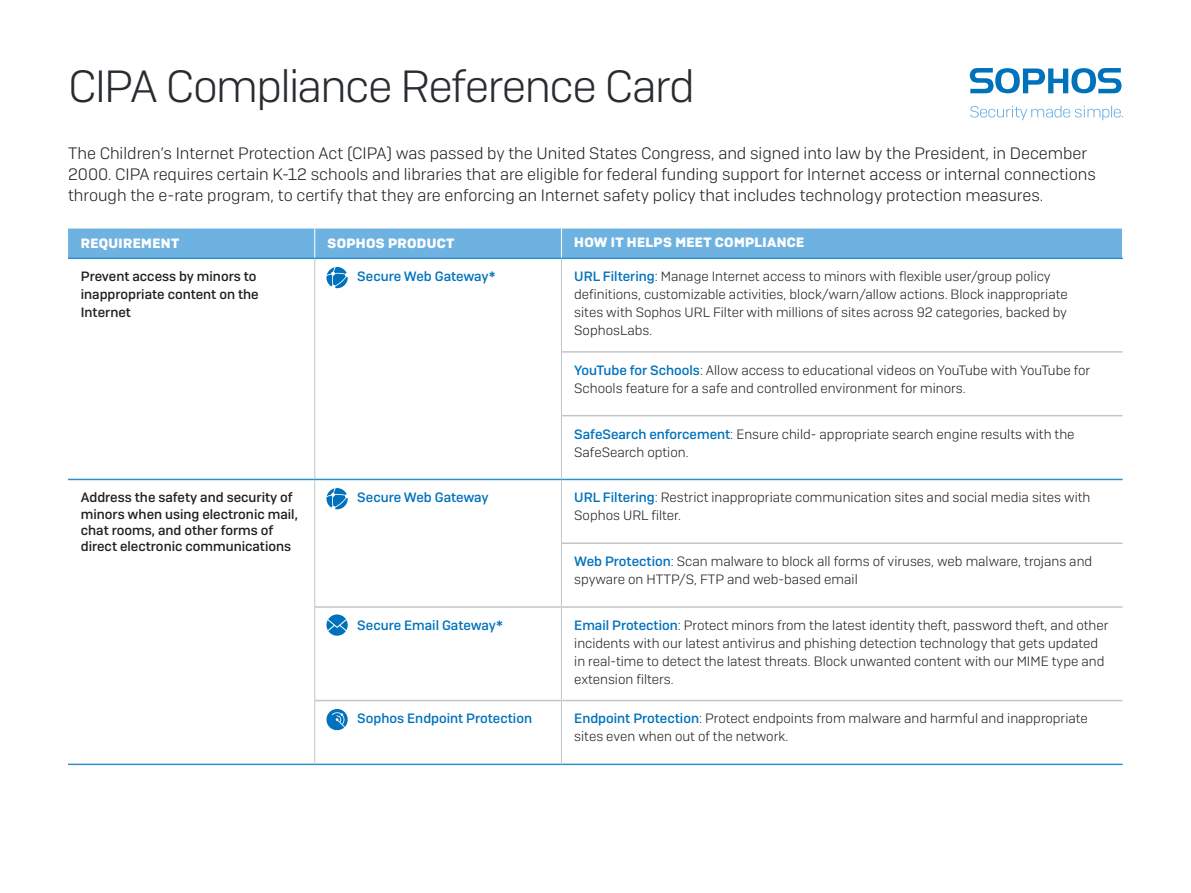
<style>
.page{position:relative;width:1191px;height:893px;background:#fff}
.page>*{position:absolute;margin:0;border:0;box-sizing:border-box;transform-origin:0 0}
.t1{font:45px "Camber Lg";letter-spacing:-.035em;color:#282c31}
.t2{font:16.5px/21px "Camber Lg";color:#231f20}
.t3{font:13.5px/18px "Camber Lg";color:#231f20}
.t4{font:500 13.5px/16.2px "Camber";color:#231f20}
.t5{font:500 13.5px "Camber";color:#0072bc}
.t6{font:700 13.5px "Camber";letter-spacing:.025em;color:#fff}
.s1{font-family:"Camber";font-weight:500;color:#0072bc}
</style>
<div class="page">
<svg style="left:969px;top:68px;width:152px;height:25px"></svg>
<svg style="left:970px;top:106px;width:153px;height:14px"></svg>
<hr style="left:561px;top:258px;width:562px;height:1px;background:#308ecd">
<hr style="left:561px;top:479px;width:561px;height:1px;background:#308ecd">
<hr style="left:561px;top:764px;width:561px;height:1px;background:#308ecd">
<hr style="left:315px;top:258px;width:246px;height:1px;background:#308ecd">
<hr style="left:315px;top:764px;width:246px;height:1px;background:#308ecd">
<hr style="left:561px;top:259px;width:1px;height:93px;background:#c2c6c9">
<hr style="left:561px;top:352px;width:1px;height:64px;background:#c2c6c9">
<hr style="left:561px;top:416px;width:1px;height:63px;background:#c2c6c9">
<hr style="left:561px;top:608px;width:1px;height:92px;background:#c2c6c9">
<hr style="left:561px;top:701px;width:1px;height:63px;background:#c2c6c9">
<hr style="left:68px;top:258px;width:247px;height:1px;background:#308ecd">
<hr style="left:314px;top:259px;width:1px;height:93px;background:#c2c6c9">
<hr style="left:314px;top:352px;width:1px;height:64px;background:#c2c6c9">
<hr style="left:314px;top:416px;width:1px;height:63px;background:#c2c6c9">
<hr style="left:68px;top:479px;width:247px;height:1px;background:#308ecd">
<hr style="left:68px;top:764px;width:247px;height:1px;background:#308ecd">
<hr style="left:314px;top:607px;width:1px;height:94px;background:#c2c6c9">
<hr style="left:314px;top:701px;width:1px;height:63px;background:#c2c6c9">
<hr style="left:562px;top:351px;width:560px;height:2px;background:#c2c6c9">
<hr style="left:562px;top:415px;width:560px;height:1px;background:#c2c6c9">
<hr style="left:562px;top:542px;width:560px;height:2px;background:#c2c6c9">
<hr style="left:561px;top:606px;width:561px;height:2px;background:#c2c6c9">
<hr style="left:315px;top:700px;width:246px;height:1px;background:#c2c6c9">
<hr style="left:561px;top:700px;width:561px;height:1px;background:#c2c6c9">
<hr style="left:315px;top:479px;width:246px;height:1px;background:#308ecd">
<hr style="left:314px;top:480px;width:1px;height:63px;background:#c2c6c9">
<hr style="left:314px;top:543px;width:1px;height:64px;background:#c2c6c9">
<hr style="left:561px;top:480px;width:1px;height:63px;background:#c2c6c9">
<hr style="left:561px;top:543px;width:1px;height:63px;background:#c2c6c9">
<hr style="left:315px;top:606px;width:246px;height:2px;background:#c2c6c9">
<div style="left:68px;top:229px;width:1055px;height:29px;background:#6eb2e2"></div>
<svg style="left:326px;top:267px;width:22px;height:21px"></svg>
<svg style="left:326px;top:488px;width:22px;height:21px"></svg>
<svg style="left:326px;top:614px;width:22px;height:22px"></svg>
<svg style="left:326px;top:709px;width:22px;height:22px"></svg>
<h1 class="t1" style="left:68px;top:59px;width:628px">CIPA Compliance Reference Card</h1>
<p class="t2" style="left:68px;top:143px;width:1029px">The Children’s Internet Protection Act (CIPA) was passed by the United States Congress, and signed into law by the President, in December<br>2000. CIPA requires certain K-12 schools and libraries that are eligible for federal funding support for Internet access or internal connections through the e-rate program, to certify that they are enforcing an Internet safety policy that includes technology protection measures.</p>
<p class="t6" style="left:81px;top:235px;width:100px">REQUIREMENT</p>
<p class="t6" style="left:327px;top:235px;width:128px">SOPHOS PRODUCT</p>
<p class="t6" style="left:574px;top:234px;width:232px">HOW IT HELPS MEET COMPLIANCE</p>
<p class="t4" style="left:81px;top:267px;width:179px;line-height:18px">Prevent access by minors to inappropriate content on the<br>Internet</p>
<p class="t5" style="left:357px;top:268px;width:140px">Secure Web Gateway*</p>
<p class="t3" style="left:574px;top:267px;width:495px"><span class="s1">URL Filtering</span>: Manage Internet access to minors with flexible user/group policy definitions, customizable activities, block/warn/allow actions. Block inappropriate sites with Sophos URL Filter with millions of sites across 92 categories, backed by SophosLabs.</p>
<p class="t3" style="left:574px;top:361px;width:517px"><span class="s1">YouTube for Schools</span>: Allow access to educational videos on YouTube with YouTube for<br>Schools feature for a safe and controlled environment for minors.</p>
<p class="t3" style="left:574px;top:425px;width:502px"><span class="s1">SafeSearch enforcement</span>: Ensure child- appropriate search engine results with the<br>SafeSearch option.</p>
<p class="t4" style="left:81px;top:489px;width:219px">Address the safety and security of minors when using electronic mail, chat rooms, and other forms of direct electronic communications</p>
<p class="t5" style="left:357px;top:489px;width:133px">Secure Web Gateway</p>
<p class="t3" style="left:574px;top:488px;width:518px"><span class="s1">URL Filtering</span>: Restrict inappropriate communication sites and social media sites with<br>Sophos URL filter.</p>
<p class="t3" style="left:574px;top:552px;width:519px"><span class="s1">Web Protection</span>: Scan malware to block all forms of viruses, web malware, trojans and spyware on HTTP/S, FTP and web-based email</p>
<p class="t5" style="left:357px;top:617px;width:147px">Secure Email Gateway*</p>
<p class="t3" style="left:574px;top:616px;width:536px"><span class="s1">Email Protection</span>: Protect minors from the latest identity theft, password theft, and other incidents with our latest antivirus and phishing detection technology that gets updated in real-time to detect the latest threats. Block unwanted content with our MIME type and extension filters.</p>
<p class="t5" style="left:357px;top:710px;width:176px">Sophos Endpoint Protection</p>
<p class="t3" style="left:574px;top:709px;width:515px"><span class="s1">Endpoint Protection</span>: Protect endpoints from malware and harmful and inappropriate sites even when out of the network.</p>
</div>
